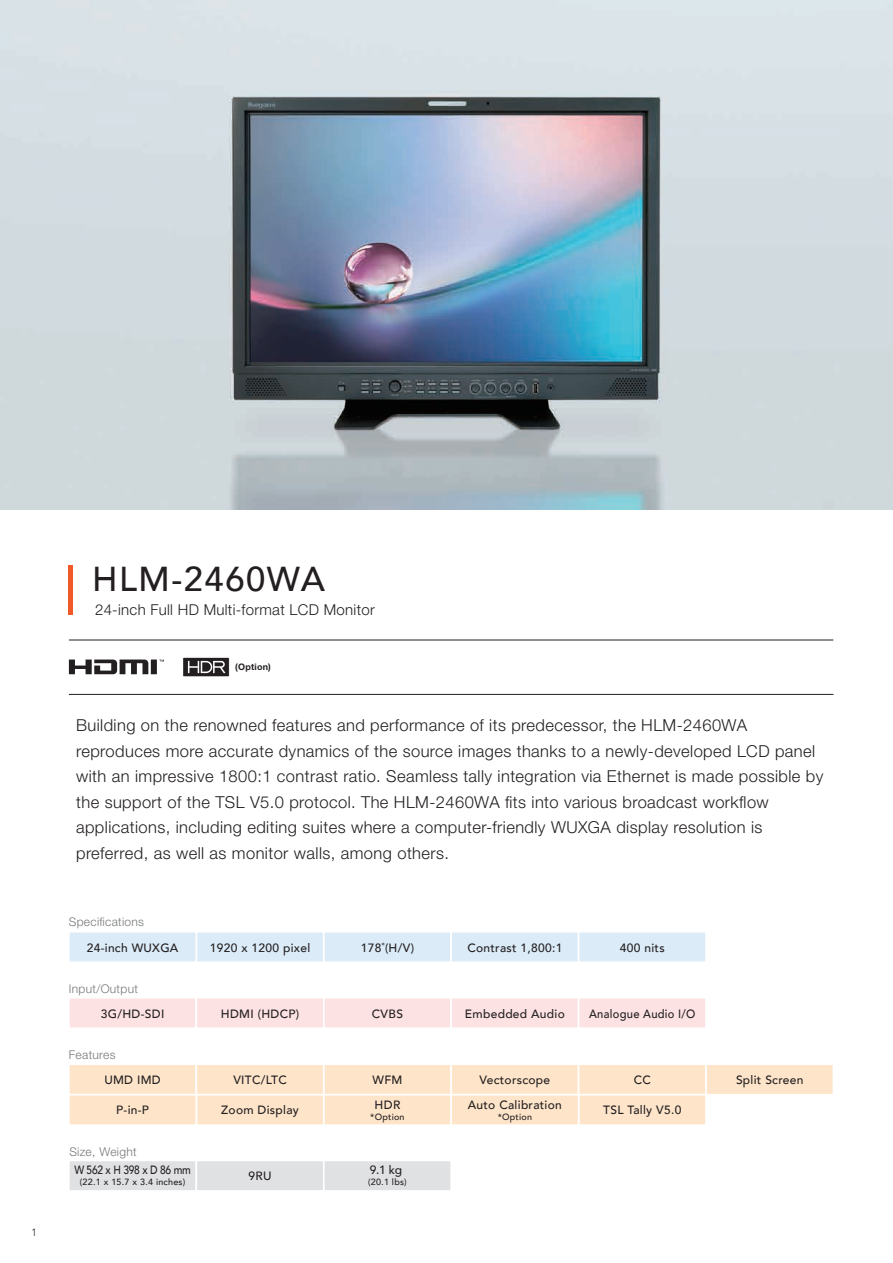
<style>
.page{position:relative;width:893px;height:1263px;background:#fff}
.page>*{position:absolute;margin:0;border:0;box-sizing:border-box;transform-origin:0 0}
.t1{font:500 34.5px "Avenir";letter-spacing:.045em;color:#231f20}
.t2{font:300 16.5px/25.5px "Helvetica Neue LT Pro";letter-spacing:.025em;color:#231f20}
.t3{font:300 15px "Helvetica Neue LT Pro";letter-spacing:.02em;color:#231f20}
.t4{font:500 12px "Avenir";letter-spacing:.025em;color:#231f20}
.t5{font:300 12px "Helvetica Neue LT Pro";letter-spacing:.025em;color:#76787b}
.t6{font:500 12px "Avenir";letter-spacing:.025em;color:#231f20;scale:.93 1}
.t7{font:500 12px "Avenir";letter-spacing:-.02em;color:#231f20;scale:.85 1}
.t8{font:300 10.5px "Avenir";color:#231f20}
.t9{font:500 9px "Avenir";letter-spacing:.025em;color:#231f20}
.t10{font:700 9px "Helvetica Neue LT Pro";letter-spacing:.025em;color:#231f20}
</style>
<div class="page">
<img style="left:0;top:0;width:893px;height:509px">
<svg style="left:185px;top:659px;width:43px;height:16px"></svg>
<div style="left:183px;top:657px;width:47px;height:20px;border:1px solid #fff"></div>
<svg style="left:188px;top:661px;width:38px;height:12px"></svg>
<svg style="left:69px;top:659px;width:95px;height:15px"></svg>
<hr style="left:69px;top:694px;width:764px;height:1px;background:#231f20">
<hr style="left:69px;top:639px;width:764px;height:1px;background:#231f20">
<div style="left:68px;top:566px;width:5px;height:49px;background:#f15929"></div>
<div style="left:69px;top:998px;width:127px;height:30px;background:#fce2e3"></div>
<div style="left:68px;top:997px;width:129px;height:32px;border:2px solid #fff"></div>
<div style="left:196px;top:998px;width:128px;height:30px;background:#fce2e3"></div>
<div style="left:195px;top:997px;width:130px;height:32px;border:2px solid #fff"></div>
<div style="left:324px;top:998px;width:127px;height:30px;background:#fce2e3"></div>
<div style="left:323px;top:997px;width:129px;height:32px;border:2px solid #fff"></div>
<div style="left:451px;top:998px;width:128px;height:30px;background:#fce2e3"></div>
<div style="left:450px;top:997px;width:129px;height:32px;border:2px solid #fff"></div>
<div style="left:579px;top:998px;width:127px;height:30px;background:#fce2e3"></div>
<div style="left:578px;top:997px;width:129px;height:32px;border:2px solid #fff"></div>
<div style="left:69px;top:1064px;width:127px;height:31px;background:#fee5ca"></div>
<div style="left:68px;top:1063px;width:129px;height:32px;border:2px solid #fff"></div>
<div style="left:196px;top:1064px;width:128px;height:31px;background:#fee5ca"></div>
<div style="left:195px;top:1063px;width:130px;height:32px;border:2px solid #fff"></div>
<div style="left:324px;top:1064px;width:127px;height:31px;background:#fee5ca"></div>
<div style="left:323px;top:1063px;width:129px;height:32px;border:2px solid #fff"></div>
<div style="left:451px;top:1064px;width:128px;height:31px;background:#fee5ca"></div>
<div style="left:450px;top:1063px;width:129px;height:32px;border:2px solid #fff"></div>
<div style="left:579px;top:1064px;width:127px;height:31px;background:#fee5ca"></div>
<div style="left:578px;top:1063px;width:129px;height:32px;border:2px solid #fff"></div>
<div style="left:706px;top:1064px;width:127px;height:31px;background:#fee5ca"></div>
<div style="left:705px;top:1063px;width:129px;height:32px;border:2px solid #fff"></div>
<div style="left:579px;top:1095px;width:127px;height:30px;background:#fee5ca"></div>
<div style="left:578px;top:1094px;width:129px;height:32px;border:2px solid #fff"></div>
<div style="left:196px;top:1095px;width:128px;height:30px;background:#fee5ca"></div>
<div style="left:195px;top:1094px;width:130px;height:32px;border:2px solid #fff"></div>
<div style="left:324px;top:1095px;width:127px;height:30px;background:#fee5ca"></div>
<div style="left:323px;top:1094px;width:129px;height:32px;border:2px solid #fff"></div>
<div style="left:451px;top:1095px;width:128px;height:30px;background:#fee5ca"></div>
<div style="left:450px;top:1094px;width:129px;height:32px;border:2px solid #fff"></div>
<div style="left:69px;top:1095px;width:127px;height:30px;background:#fee5ca"></div>
<div style="left:68px;top:1094px;width:129px;height:32px;border:2px solid #fff"></div>
<div style="left:196px;top:932px;width:128px;height:30px;background:#dbebf8"></div>
<div style="left:195px;top:931px;width:130px;height:32px;border:2px solid #fff"></div>
<div style="left:324px;top:932px;width:127px;height:30px;background:#dbebf8"></div>
<div style="left:323px;top:931px;width:129px;height:32px;border:2px solid #fff"></div>
<div style="left:451px;top:932px;width:128px;height:30px;background:#dbebf8"></div>
<div style="left:450px;top:931px;width:129px;height:32px;border:2px solid #fff"></div>
<div style="left:579px;top:932px;width:127px;height:30px;background:#dbebf8"></div>
<div style="left:578px;top:931px;width:129px;height:32px;border:2px solid #fff"></div>
<div style="left:69px;top:932px;width:127px;height:30px;background:#dbebf8"></div>
<div style="left:68px;top:931px;width:129px;height:32px;border:2px solid #fff"></div>
<div style="left:69px;top:1160px;width:127px;height:31px;background:#e0e1e3"></div>
<div style="left:68px;top:1159px;width:129px;height:33px;border:2px solid #fff"></div>
<div style="left:196px;top:1160px;width:128px;height:31px;background:#e0e1e3"></div>
<div style="left:195px;top:1159px;width:130px;height:33px;border:2px solid #fff"></div>
<div style="left:324px;top:1160px;width:127px;height:31px;background:#e0e1e3"></div>
<div style="left:323px;top:1159px;width:129px;height:33px;border:2px solid #fff"></div>
<p class="t8" style="left:31px;top:1226px;width:7px">1</p>
<h1 class="t1" style="left:92px;top:549px;width:234px">HLM-2460WA</h1>
<p class="t3" style="left:95px;top:600px;width:281px">24-inch Full HD Multi-format LCD Monitor</p>
<p class="t10" style="left:235px;top:661px;width:37px">(Option)</p>
<p class="t2" style="left:76px;top:712px;width:749px">Building on the renowned features and performance of its predecessor, the HLM-2460WA reproduces more accurate dynamics of the source images thanks to a newly-developed LCD panel with an impressive 1800:1 contrast ratio. Seamless tally integration via Ethernet is made possible by the support of the TSL V5.0 protocol. The HLM-2460WA fits into various broadcast workflow applications, including editing suites where a computer-friendly WUXGA display resolution is preferred, as well as monitor walls, among others.</p>
<p class="t5" style="left:69px;top:915px;width:77px">Specifications</p>
<p class="t4" style="left:87px;top:937px;width:93px">24-inch WUXGA</p>
<p class="t4" style="left:210px;top:937px;width:102px">1920 x 1200 pixel</p>
<p class="t4" style="left:361px;top:937px;width:55px">178˚(H/V)</p>
<p class="t4" style="left:467px;top:937px;width:96px">Contrast 1,800:1</p>
<p class="t4" style="left:620px;top:937px;width:46px">400 nits</p>
<p class="t5" style="left:69px;top:981px;width:71px">Input/Output</p>
<p class="t4" style="left:101px;top:1003px;width:65px">3G/HD-SDI</p>
<p class="t4" style="left:221px;top:1003px;width:80px">HDMI (HDCP)</p>
<p class="t4" style="left:372px;top:1003px;width:33px">CVBS</p>
<p class="t4" style="left:465px;top:1003px;width:101px">Embedded Audio</p>
<p class="t6" style="left:589px;top:1003px;width:116px">Analogue Audio I/O</p>
<p class="t5" style="left:69px;top:1048px;width:48px">Features</p>
<p class="t4" style="left:104px;top:1069px;width:58px">UMD IMD</p>
<p class="t4" style="left:233px;top:1069px;width:55px">VITC/LTC</p>
<p class="t4" style="left:372px;top:1069px;width:31px">WFM</p>
<p class="t4" style="left:480px;top:1069px;width:72px">Vectorscope</p>
<p class="t4" style="left:634px;top:1069px;width:19px">CC</p>
<p class="t4" style="left:736px;top:1069px;width:69px">Split Screen</p>
<p class="t4" style="left:116px;top:1100px;width:34px">P-in-P</p>
<p class="t4" style="left:221px;top:1100px;width:79px">Zoom Display</p>
<p class="t4" style="left:603px;top:1100px;width:80px">TSL Tally V5.0</p>
<p class="t4" style="left:375px;top:1095px;width:27px">HDR</p>
<p class="t4" style="left:468px;top:1094px;width:96px">Auto Calibration</p>
<p class="t9" style="left:370px;top:1109px;width:36px">*Option</p>
<p class="t9" style="left:498px;top:1109px;width:36px">*Option</p>
<p class="t5" style="left:69px;top:1144px;width:69px">Size, Weight</p>
<p class="t7" style="left:74px;top:1160px;width:139px">W 562 x H 398 x D 86 mm</p>
<p class="t9" style="left:80px;top:1174px;width:107px">(22.1 x 15.7 x 3.4 inches)</p>
<p class="t4" style="left:248px;top:1166px;width:25px">9RU</p>
<p class="t4" style="left:370px;top:1160px;width:34px">9.1 kg</p>
<p class="t9" style="left:368px;top:1174px;width:40px">(20.1 lbs)</p>
</div>
